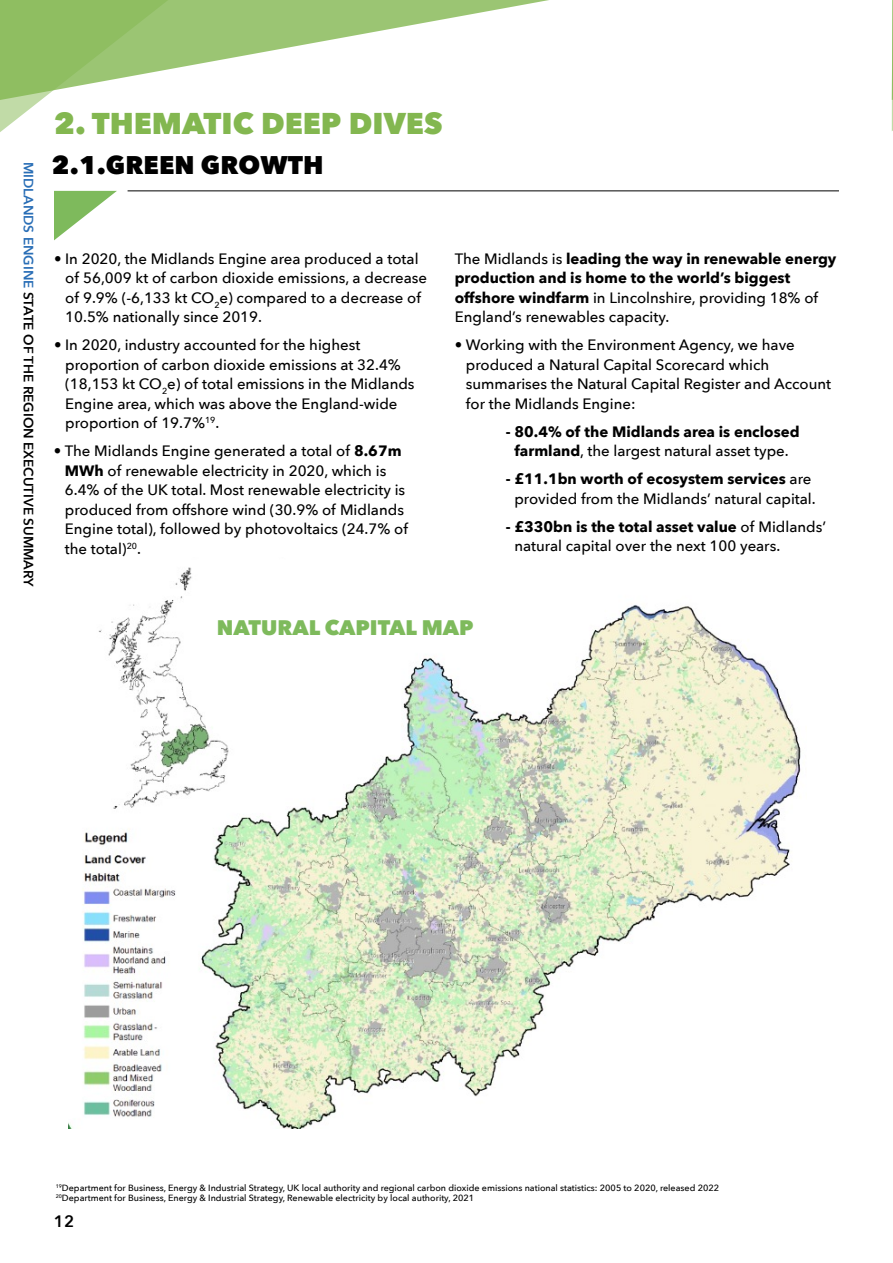
<style>
.page{position:relative;width:893px;height:1263px;background:#fff}
.page>*{position:absolute;margin:0;border:0;box-sizing:border-box;transform-origin:0 0}
.t1{font:800 30px "Avenir Next";color:#83b750}
.t2{font:800 25.5px "Avenir Next";color:#000}
.t3{font:800 21px "Avenir Next";color:#7eba5c}
.t4{font:600 16.5px "Avenir Next";color:#000}
.t5{font:500 15px/19.5px "Avenir Next";color:#000}
.t6{font:700 15px/19.5px "Avenir Next";color:#000}
.t7{font:600 13.5px "Avenir Next";color:#000}
.t8{font:500 9px/10.5px "Avenir Next";color:#000}
.s1{color:#296eb6}
.s2{font-weight:700}
.s3{font-weight:500}
</style>
<div class="page">
<svg style="left:892px;top:0;width:1px;height:131px"></svg>
<svg style="left:182px;top:0;width:367px;height:67px"></svg>
<svg style="left:0;top:0;width:182px;height:132px"></svg>
<svg style="left:54px;top:191px;width:63px;height:49px"></svg>
<hr style="left:128px;top:190px;width:711px;height:1px;background:#000">
<img style="left:68px;top:567px;width:733px;height:561px">
<p class="t7" style="left:40px;top:162px;width:427px;rotate:90deg"><span class="s1">MIDLANDS ENGINE</span> STATE OF THE REGION EXECUTIVE SUMMARY</p>
<h1 class="t1" style="left:54px;top:105px;width:390px">2. THEMATIC DEEP DIVES</h1>
<h2 class="t2" style="left:52px;top:150px;width:273px">2.1.GREEN GROWTH</h2>
<p class="t5" style="left:65px;top:248px;width:363px;text-indent:-11px">• In 2020, the Midlands Engine area produced a total of 56,009 kt of carbon dioxide emissions, a decrease of 9.9% (-6,133 kt CO<sub>2</sub>e) compared to a decrease of 10.5% nationally since 2019.</p>
<p class="t5" style="left:65px;top:335px;width:351px;text-indent:-11px">• In 2020, industry accounted for the highest proportion of carbon dioxide emissions at 32.4% (18,153 kt CO<sub>2</sub>e) of total emissions in the Midlands Engine area, which was above the England-wide proportion of 19.7%<sup>19</sup>.</p>
<p class="t5" style="left:65px;top:441px;width:345px;text-indent:-11px">• The Midlands Engine generated a total of <span class="s2">8.67m MWh</span> of renewable electricity in 2020, which is 6.4% of the UK total. Most renewable electricity is produced from offshore wind (30.9% of Midlands Engine total), followed by photovoltaics (24.7% of the total)<sup>20</sup>.</p>
<p class="t6" style="left:455px;top:248px;width:383px"><span class="s3">The Midlands is</span> leading the way in renewable energy production and is home to the world’s biggest offshore windfarm <span class="s3">in Lincolnshire, providing 18% of England’s renewables capacity.</span></p>
<p class="t5" style="left:466px;top:335px;width:367px;text-indent:-11px">• Working with the Environment Agency, we have produced a Natural Capital Scorecard which summarises the Natural Capital Register and Account for the Midlands Engine:</p>
<p class="t6" style="left:506px;top:421px;width:295px;text-align:center">- 80.4% of the Midlands area is enclosed farmland<span class="s3">, the largest natural asset type.</span></p>
<p class="t5" style="left:506px;top:469px;width:311px;text-align:center"><span class="s2">- £11.1bn worth of ecosystem services</span> are provided from the Midlands’ natural capital.</p>
<p class="t5" style="left:514px;top:516px;width:313px;text-indent:-9px"><span class="s2">- £330bn is the total asset value</span> of Midlands’ natural capital over the next 100 years.</p>
<h3 class="t3" style="left:217px;top:614px;width:258px">NATURAL CAPITAL MAP</h3>
<p class="t8" style="left:56px;top:1182px;width:665px"><sup>19</sup>Department for Business, Energy &amp; Industrial Strategy, UK local authority and regional carbon dioxide emissions national statistics: 2005 to 2020, released 2022<br><sup>20</sup>Department for Business, Energy &amp; Industrial Strategy, Renewable electricity by local authority, 2021</p>
<p class="t4" style="left:54px;top:1207px;width:22px">12</p>
</div>
